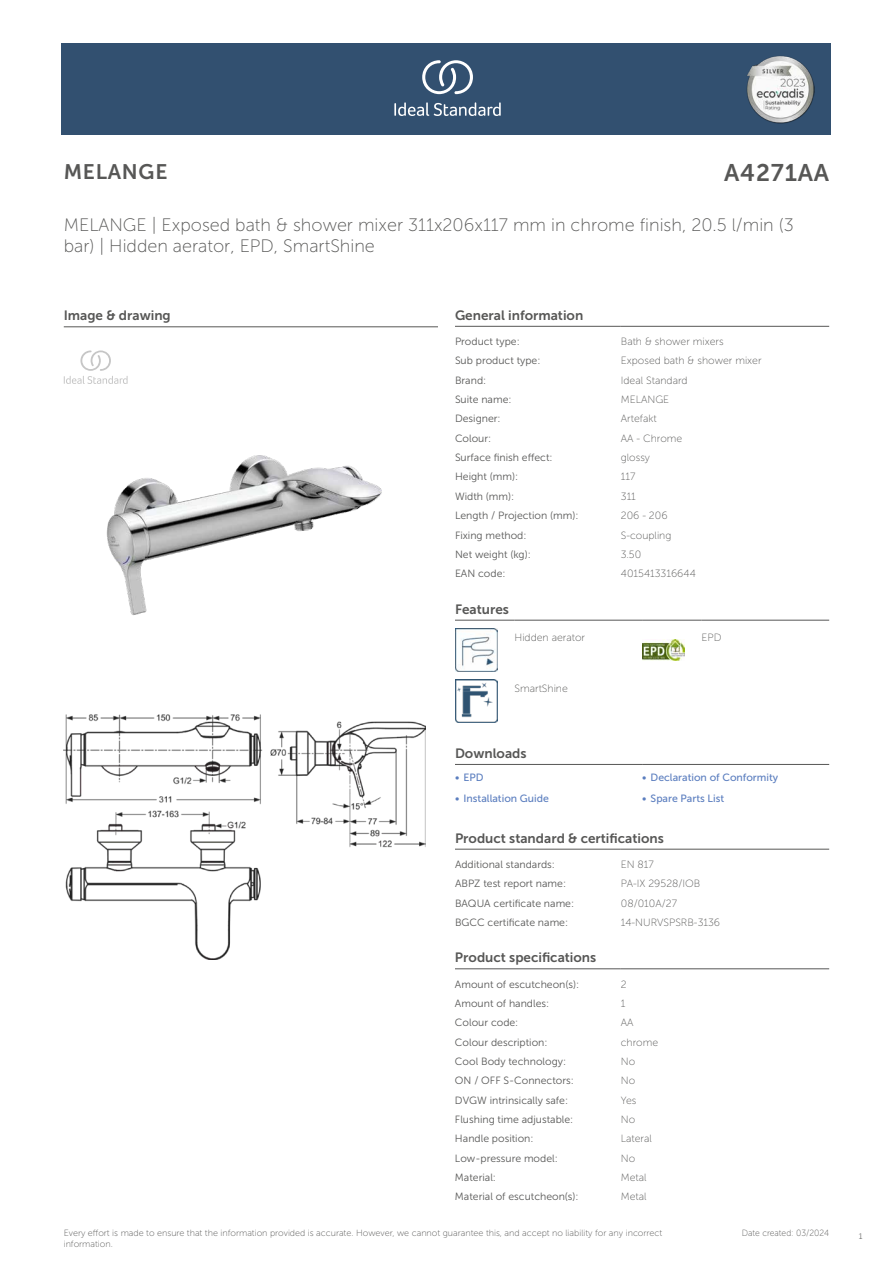
<style>
.page{position:relative;width:893px;height:1263px;background:#fff}
.page>*{position:absolute;margin:0;border:0;box-sizing:border-box;transform-origin:0 0}
.t1{font:24px "Museo Sans 700";letter-spacing:.035em;color:#575756}
.t2{font:21px "Museo Sans 700";letter-spacing:.035em;color:#575756}
.t3{font:18px/21.6px "Museo Sans 100";color:#575756}
.t4{font:13.5px "Museo Sans 700";color:#575756}
.t5{font:10.5px "Museo Sans 300";color:#575756}
.t6{font:10.5px "Museo Sans 100";color:#575756}
.t7{font:10.5px "Museo Sans 500";color:#5b7ebf}
.t8{font:9px/10.8px "Museo Sans 100";color:#575756}
.t9{font:9px "Museo Sans 100";color:#575756;scale:.95 1}
.t10{font:300 9px "Calibri";color:#575756;scale:.95 1}
</style>
<div class="page">
<div style="left:62px;top:43px;width:769px;height:91px;background:#325070"></div>
<hr style="left:455px;top:326px;width:166px;height:1px;background:#575756">
<hr style="left:621px;top:326px;width:208px;height:1px;background:#575756">
<hr style="left:455px;top:620px;width:59px;height:1px;background:#575756">
<hr style="left:514px;top:620px;width:128px;height:1px;background:#575756">
<hr style="left:642px;top:620px;width:60px;height:1px;background:#575756">
<hr style="left:702px;top:620px;width:127px;height:1px;background:#575756">
<img style="left:455px;top:629px;width:42px;height:42px">
<img style="left:642px;top:640px;width:43px;height:20px">
<img style="left:455px;top:680px;width:42px;height:42px">
<hr style="left:455px;top:764px;width:187px;height:1px;background:#575756">
<hr style="left:642px;top:764px;width:187px;height:1px;background:#575756">
<hr style="left:455px;top:849px;width:166px;height:1px;background:#575756">
<hr style="left:621px;top:849px;width:208px;height:1px;background:#575756">
<hr style="left:455px;top:968px;width:166px;height:1px;background:#575756">
<hr style="left:621px;top:968px;width:208px;height:1px;background:#575756">
<img style="left:64px;top:714px;width:361px;height:246px">
<hr style="left:64px;top:327px;width:374px;height:1px;background:#575756">
<svg style="left:64px;top:350px;width:64px;height:34px"></svg>
<img style="left:107px;top:455px;width:275px;height:160px">
<svg style="left:394px;top:102px;width:107px;height:14px"></svg>
<svg style="left:422px;top:60px;width:51px;height:34px"></svg>
<img style="left:746px;top:56px;width:68px;height:67px">
<h2 class="t2" style="left:64px;top:160px;width:105px">MELANGE</h2>
<h1 class="t1" style="left:724px;top:160px;width:107px">A4271AA</h1>
<h3 class="t3" style="left:64px;top:214px;width:731px">MELANGE | Exposed bath &amp; shower mixer 311x206x117 mm in chrome finish, 20.5 l/min (3 bar) | Hidden aerator, EPD, SmartShine</h3>
<p class="t4" style="left:64px;top:308px;width:108px">Image &amp; drawing</p>
<p class="t4" style="left:455px;top:308px;width:130px">General information</p>
<p class="t5" style="left:455px;top:336px;width:66px">Product type:</p>
<p class="t6" style="left:621px;top:336px;width:104px">Bath &amp; shower mixers</p>
<p class="t5" style="left:455px;top:355px;width:87px">Sub product type:</p>
<p class="t6" style="left:621px;top:355px;width:142px">Exposed bath &amp; shower mixer</p>
<p class="t5" style="left:455px;top:374px;width:33px">Brand:</p>
<p class="t6" style="left:621px;top:374px;width:68px">Ideal Standard</p>
<p class="t5" style="left:455px;top:394px;width:58px">Suite name:</p>
<p class="t6" style="left:621px;top:394px;width:50px">MELANGE</p>
<p class="t5" style="left:455px;top:413px;width:47px">Designer:</p>
<p class="t6" style="left:621px;top:413px;width:37px">Artefakt</p>
<p class="t5" style="left:455px;top:432px;width:38px">Colour:</p>
<p class="t6" style="left:621px;top:433px;width:63px">AA - Chrome</p>
<p class="t5" style="left:455px;top:452px;width:99px">Surface finish effect:</p>
<p class="t6" style="left:621px;top:452px;width:31px">glossy</p>
<p class="t5" style="left:455px;top:471px;width:65px">Height (mm):</p>
<p class="t6" style="left:621px;top:471px;width:16px">117</p>
<p class="t5" style="left:455px;top:491px;width:61px">Width (mm):</p>
<p class="t6" style="left:621px;top:491px;width:17px">311</p>
<p class="t5" style="left:455px;top:510px;width:125px">Length / Projection (mm):</p>
<p class="t6" style="left:621px;top:510px;width:48px">206 - 206</p>
<p class="t5" style="left:455px;top:529px;width:73px">Fixing method:</p>
<p class="t6" style="left:621px;top:529px;width:52px">S-coupling</p>
<p class="t5" style="left:455px;top:549px;width:77px">Net weight (kg):</p>
<p class="t6" style="left:621px;top:549px;width:22px">3.50</p>
<p class="t5" style="left:455px;top:568px;width:52px">EAN code:</p>
<p class="t6" style="left:621px;top:568px;width:77px">4015413316644</p>
<p class="t4" style="left:455px;top:602px;width:55px">Features</p>
<p class="t6" style="left:514px;top:632px;width:72px">Hidden aerator</p>
<p class="t6" style="left:702px;top:632px;width:21px">EPD</p>
<p class="t6" style="left:514px;top:683px;width:55px">SmartShine</p>
<p class="t4" style="left:455px;top:746px;width:73px">Downloads</p>
<p class="t7" style="left:455px;top:772px;width:30px">• EPD</p>
<p class="t7" style="left:642px;top:772px;width:138px">• Declaration of Conformity</p>
<p class="t7" style="left:455px;top:793px;width:95px">• Installation Guide</p>
<p class="t7" style="left:642px;top:793px;width:84px">• Spare Parts List</p>
<p class="t4" style="left:455px;top:831px;width:210px">Product standard &amp; certifications</p>
<p class="t5" style="left:455px;top:858px;width:101px">Additional standards:</p>
<p class="t6" style="left:621px;top:859px;width:35px">EN 817</p>
<p class="t5" style="left:455px;top:878px;width:113px">ABPZ test report name:</p>
<p class="t6" style="left:621px;top:878px;width:81px">PA-IX 29528/IOB</p>
<p class="t5" style="left:455px;top:897px;width:121px">BAQUA certificate name:</p>
<p class="t6" style="left:621px;top:897px;width:58px">08/010A/27</p>
<p class="t5" style="left:455px;top:917px;width:115px">BGCC certificate name:</p>
<p class="t6" style="left:621px;top:917px;width:101px">14-NURVSPSRB-3136</p>
<p class="t4" style="left:455px;top:950px;width:143px">Product specifications</p>
<p class="t5" style="left:455px;top:978px;width:126px">Amount of escutcheon(s):</p>
<p class="t6" style="left:621px;top:978px;width:7px">2</p>
<p class="t5" style="left:455px;top:997px;width:96px">Amount of handles:</p>
<p class="t6" style="left:621px;top:998px;width:6px">1</p>
<p class="t5" style="left:455px;top:1017px;width:65px">Colour code:</p>
<p class="t6" style="left:621px;top:1017px;width:14px">AA</p>
<p class="t5" style="left:455px;top:1036px;width:94px">Colour description:</p>
<p class="t6" style="left:621px;top:1036px;width:39px">chrome</p>
<p class="t5" style="left:455px;top:1056px;width:113px">Cool Body technology:</p>
<p class="t6" style="left:621px;top:1056px;width:16px">No</p>
<p class="t5" style="left:455px;top:1075px;width:120px">ON / OFF S-Connectors:</p>
<p class="t6" style="left:621px;top:1075px;width:16px">No</p>
<p class="t5" style="left:455px;top:1094px;width:115px">DVGW intrinsically safe:</p>
<p class="t6" style="left:621px;top:1094px;width:17px">Yes</p>
<p class="t5" style="left:455px;top:1114px;width:120px">Flushing time adjustable:</p>
<p class="t6" style="left:621px;top:1114px;width:16px">No</p>
<p class="t5" style="left:455px;top:1133px;width:80px">Handle position:</p>
<p class="t6" style="left:621px;top:1133px;width:33px">Lateral</p>
<p class="t5" style="left:455px;top:1152px;width:104px">Low-pressure model:</p>
<p class="t6" style="left:621px;top:1152px;width:16px">No</p>
<p class="t5" style="left:455px;top:1172px;width:43px">Material:</p>
<p class="t6" style="left:621px;top:1172px;width:27px">Metal</p>
<p class="t5" style="left:455px;top:1191px;width:125px">Material of escutcheon(s):</p>
<p class="t6" style="left:621px;top:1191px;width:27px">Metal</p>
<p class="t8" style="left:64px;top:1227px;width:600px">Every effort is made to ensure that the information provided is accurate. However, we cannot guarantee this, and accept no liability for any incorrect information.</p>
<p class="t9" style="left:742px;top:1228px;width:93px">Date created: 03/2024</p>
<p class="t10" style="left:858px;top:1230px;width:6px">1</p>
</div>
